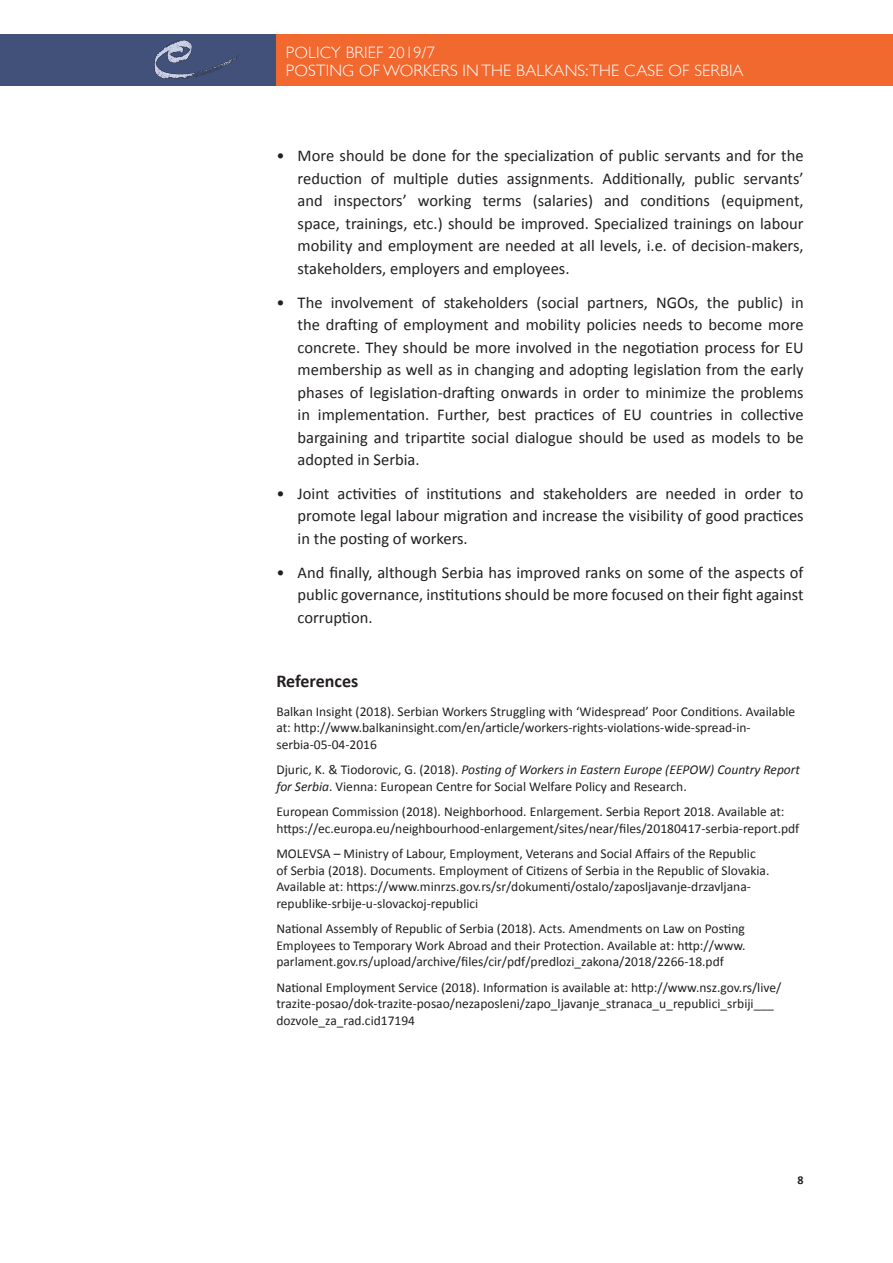
<style>
.page{position:relative;width:893px;height:1263px;background:#fff}
.page>*{position:absolute;margin:0;border:0;box-sizing:border-box;transform-origin:0 0}
.t1{font:700 18px "Calibri";color:#231f20}
.t2{font:16.5px/22.5px "Calibri";color:#231f20;text-align:justify}
.t3{font:300 16.5px/18px "Gill Sans";letter-spacing:.01em;color:#fff}
.t4{font:13.5px/16.5px "Calibri";color:#231f20}
.t5{font:700 12px "Calibri";color:#231f20}
.s1{font-style:italic}
</style>
<div class="page">
<div style="left:0;top:34px;width:276px;height:51px;background:#41517a"></div>
<img style="left:154px;top:40px;width:85px;height:39px">
<div style="left:276px;top:34px;width:617px;height:51px;background:#f26930"></div>
<p class="t3" style="left:286px;top:43px;width:459px">POLICY BRIEF 2019/7<br>POSTING OF WORKERS IN THE BALKANS: THE CASE OF SERBIA</p>
<p class="t2" style="left:298px;top:144px;width:507px;text-indent:-21px">• More should be done for the specialization of public servants and for the reduction of multiple duties assignments. Additionally, public servants’ and inspectors’ working terms (salaries) and conditions (equipment, space, trainings, etc.) should be improved. Specialized trainings on labour mobility and employment are needed at all levels, i.e. of decision-makers, stakeholders, employers and employees.</p>
<p class="t2" style="left:298px;top:290px;width:507px;text-indent:-21px">• The involvement of stakeholders (social partners, NGOs, the public) in the drafting of employment and mobility policies needs to become more concrete. They should be more involved in the negotiation process for EU membership as well as in changing and adopting legislation from the early phases of legislation-drafting onwards in order to minimize the problems in implementation. Further, best practices of EU countries in collective bargaining and tripartite social dialogue should be used as models to be adopted in Serbia.</p>
<p class="t2" style="left:298px;top:481px;width:507px;text-indent:-21px">• Joint activities of institutions and stakeholders are needed in order to promote legal labour migration and increase the visibility of good practices in the posting of workers.</p>
<p class="t2" style="left:298px;top:560px;width:507px;text-indent:-21px">• And finally, although Serbia has improved ranks on some of the aspects of public governance, institutions should be more focused on their fight against corruption.</p>
<h1 class="t1" style="left:276px;top:670px;width:83px">References</h1>
<p class="t4" style="left:276px;top:702px;width:520px">Balkan Insight (2018). Serbian Workers Struggling with ‘Widespread’ Poor Conditions. Available at: http://www.balkaninsight.com/en/article/workers-rights-violations-wide-spread-in&shy;serbia-05-04-2016</p>
<p class="t4" style="left:276px;top:761px;width:525px">Djuric, K. &amp; Tiodorovic, G. (2018). <span class="s1">Posting of Workers in Eastern Europe (EEPOW) Country Report for Serbia</span>. Vienna: European Centre for Social Welfare Policy and Research.</p>
<p class="t4" style="left:276px;top:803px;width:524px">European Commission (2018). Neighborhood. Enlargement. Serbia Report 2018. Available at: https://ec.europa.eu/neighbourhood-enlargement/sites/near/files/20180417-serbia-report.pdf</p>
<p class="t4" style="left:276px;top:845px;width:495px">MOLEVSA – Ministry of Labour, Employment, Veterans and Social Affairs of the Republic of Serbia (2018). Documents. Employment of Citizens of Serbia in the Republic of Slovakia.<br>Available at: https://www.minrzs.gov.rs/sr/dokumenti/ostalo/zaposljavanje-drzavljana&shy;republike-srbije-u-slovackoj-republici</p>
<p class="t4" style="left:276px;top:920px;width:471px;text-align:justify">National Assembly of Republic of Serbia (2018). Acts. Amendments on Law on Posting Employees to Temporary Work Abroad and their Protection. Available at: http://www. parlament.gov.rs/upload/archive/files/cir/pdf/predlozi_zakona/2018/2266-18.pdf</p>
<p class="t4" style="left:276px;top:978px;width:506px">National Employment Service (2018). Information is available at: http://www.nsz.gov.rs/live/ trazite-posao/dok-trazite-posao/nezaposleni/zapo_ljavanje_stranaca_u_republici_srbiji___ dozvole_za_rad.cid17194</p>
<p class="t5" style="left:798px;top:1172px;width:8px">8</p>
</div>
